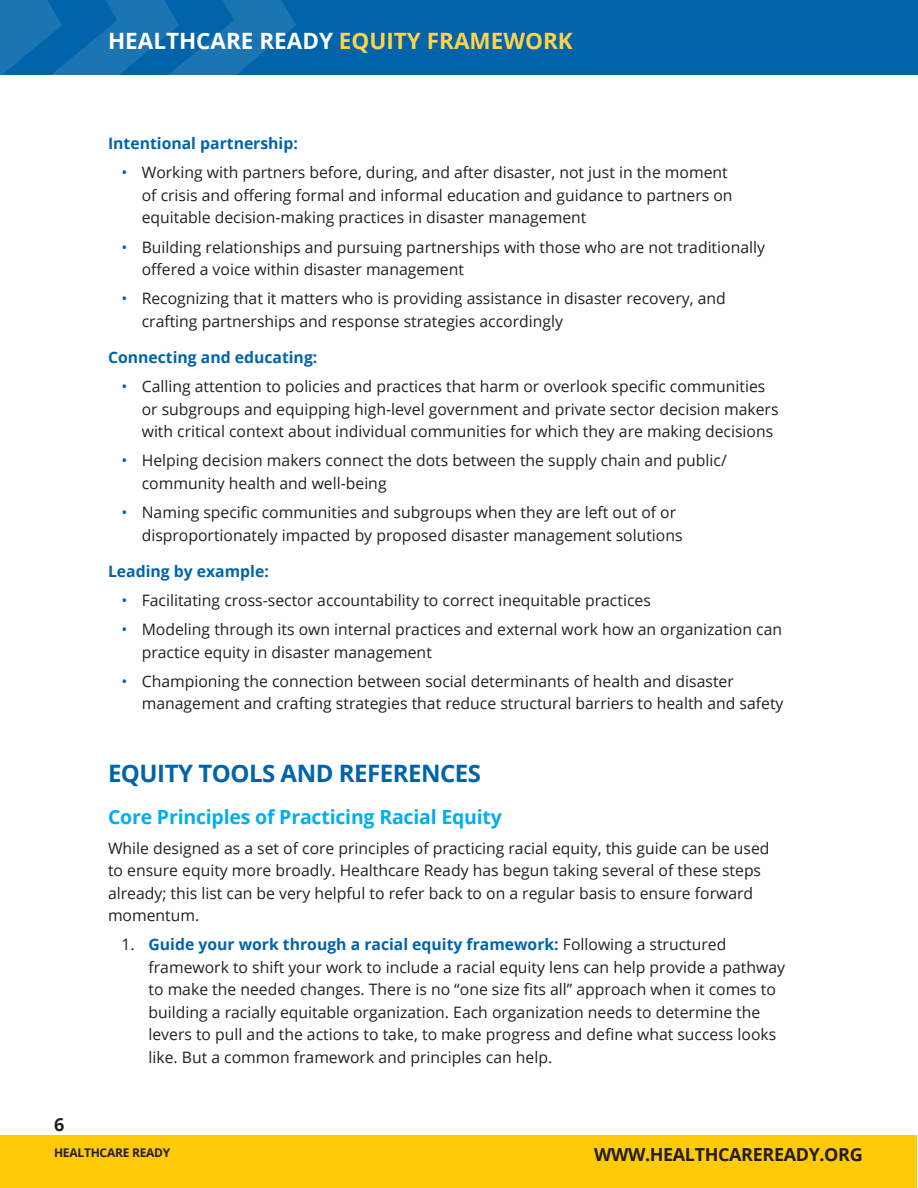
<style>
.page{position:relative;width:918px;height:1188px;background:#fff}
.page>*{position:absolute;margin:0;border:0;box-sizing:border-box;transform-origin:0 0}
.t1{font:700 24px "Open Sans";letter-spacing:-.02em;color:#0064aa}
.t2{font:700 22.5px "Open Sans";color:#fff}
.t3{font:700 19.5px "Open Sans";letter-spacing:-.01em;color:#00aeef}
.t4{font:700 18px "Open Sans";letter-spacing:-.02em;color:#231f20}
.BODY{font:15.75px/22.5px "Open Sans";color:#231f20}
.BODY-2{font:700 15.75px "Open Sans";color:#0064aa}
.t5{font:700 12px "Open Sans";letter-spacing:-.02em;color:#231f20}
.s1{color:#fed34c}
.s2{color:#0064aa}
.s3{font-weight:700;color:#0064aa}
</style>
<div class="page">
<div style="left:1px;top:1136px;width:916px;height:52px;background:#feca0a"></div>
<div style="left:0;top:0;width:918px;height:75px;background:#0064aa"></div>
<svg style="left:0;top:0;width:296px;height:75px"></svg>
<h2 class="t2" style="left:108px;top:25px;width:466px">HEALTHCARE READY <span class="s1">EQUITY FRAMEWORK</span></h2>
<p class="BODY-2" style="left:108px;top:132px;width:191px">Intentional partnership:</p>
<p class="BODY" style="left:142px;top:161px;width:592px;text-indent:-20px"><span class="s2">•</span> Working with partners before, during, and after disaster, not just in the moment of crisis and offering formal and informal education and guidance to partners on equitable decision-making practices in disaster management</p>
<p class="BODY" style="left:142px;top:235px;width:625px;text-indent:-20px"><span class="s2">•</span> Building relationships and pursuing partnerships with those who are not traditionally offered a voice within disaster management</p>
<p class="BODY" style="left:142px;top:287px;width:586px;text-indent:-20px"><span class="s2">•</span> Recognizing that it matters who is providing assistance in disaster recovery, and crafting partnerships and response strategies accordingly</p>
<p class="BODY-2" style="left:108px;top:346px;width:211px">Connecting and educating:</p>
<p class="BODY" style="left:142px;top:375px;width:638px;text-indent:-20px"><span class="s2">•</span> Calling attention to policies and practices that harm or overlook specific communities or subgroups and equipping high-level government and private sector decision makers with critical context about individual communities for which they are making decisions</p>
<p class="BODY" style="left:142px;top:449px;width:587px;text-indent:-20px"><span class="s2">•</span> Helping decision makers connect the dots between the supply chain and public/ community health and well-being</p>
<p class="BODY" style="left:142px;top:501px;width:542px;text-indent:-20px"><span class="s2">•</span> Naming specific communities and subgroups when they are left out of or disproportionately impacted by proposed disaster management solutions</p>
<p class="BODY-2" style="left:108px;top:560px;width:162px">Leading by example:</p>
<p class="BODY" style="left:122px;top:589px;width:531px"><span class="s2">•</span> Facilitating cross-sector accountability to correct inequitable practices</p>
<p class="BODY" style="left:142px;top:618px;width:642px;text-indent:-20px"><span class="s2">•</span> Modeling through its own internal practices and external work how an organization can practice equity in disaster management</p>
<p class="BODY" style="left:142px;top:670px;width:643px;text-indent:-20px"><span class="s2">•</span> Championing the connection between social determinants of health and disaster management and crafting strategies that reduce structural barriers to health and safety</p>
<h1 class="t1" style="left:108px;top:756px;width:375px">EQUITY TOOLS AND REFERENCES</h1>
<h2 class="t3" style="left:108px;top:804px;width:396px">Core Principles of Practicing Racial Equity</h2>
<p class="BODY" style="left:108px;top:836px;width:663px">While designed as a set of core principles of practicing racial equity, this guide can be used to ensure equity more broadly. Healthcare Ready has begun taking several of these steps already; this list can be very helpful to refer back to on a regular basis to ensure forward momentum.</p>
<p class="BODY" style="left:148px;top:933px;width:638px;text-indent:-27px">1. <span class="s3">Guide your work through a racial equity framework:</span> Following a structured framework to shift your work to include a racial equity lens can help provide a pathway to make the needed changes. There is no “one size fits all” approach when it comes to building a racially equitable organization. Each organization needs to determine the levers to pull and the actions to take, to make progress and define what success looks like. But a common framework and principles can help.</p>
<p class="t4" style="left:54px;top:1112px;width:12px">6</p>
<p class="t5" style="left:54px;top:1144px;width:118px">HEALTHCARE READY</p>
<p class="t4" style="left:594px;top:1142px;width:270px">WWW.HEALTHCAREREADY.ORG</p>
</div>
